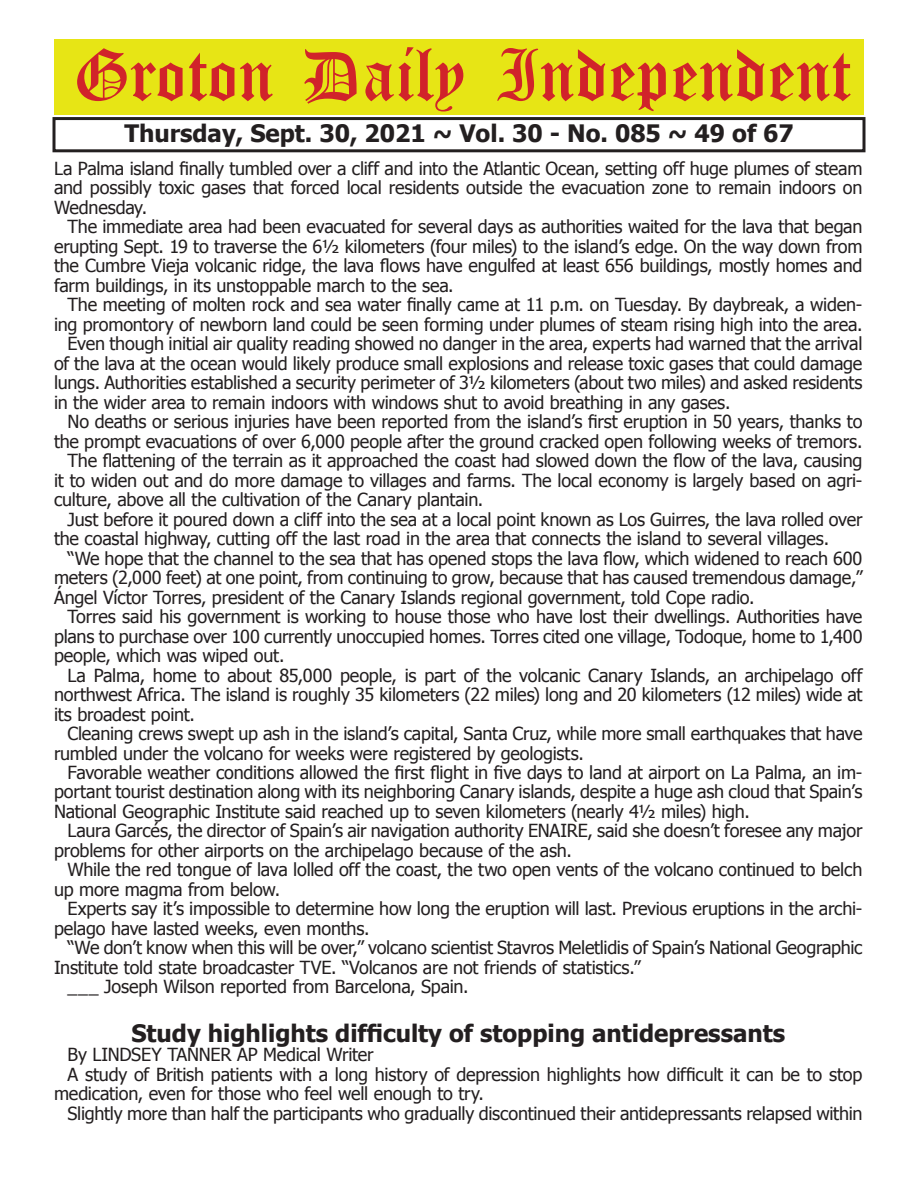
<style>
.page{position:relative;width:918px;height:1188px;background:#fff}
.page>*{position:absolute;margin:0;border:0;box-sizing:border-box;transform-origin:0 0}
.t1{font:54px "Old English Five";color:#d1232a}
.t2{font:700 24px "Tahoma";color:#231f20}
.t3{font:18px/19.5px "Tahoma";letter-spacing:-.01em;color:#231f20;text-align:justify}
</style>
<div class="page">
<div style="left:52px;top:117px;width:814px;height:35px;border:3px solid #231f20"></div>
<div style="left:54px;top:40px;width:810px;height:75px;background:#e7e515"></div>
<h1 class="t1" style="left:73px;top:50px;width:779px">Groton Daily Independent</h1>
<h2 class="t2" style="left:124px;top:116px;width:671px">Thursday, Sept. 30, 2021 ~ Vol. 30 - No. 085 ~ 49 of 67</h2>
<p class="t3" style="left:54px;top:158px;width:810px">La Palma island finally tumbled over a cliff and into the Atlantic Ocean, setting off huge plumes of steam and possibly toxic gases that forced local residents outside the evacuation zone to remain indoors on Wednesday.</p>
<p class="t3" style="left:54px;top:216px;width:810px;text-indent:14px">The immediate area had been evacuated for several days as authorities waited for the lava that began erupting Sept. 19 to traverse the 6½ kilometers (four miles) to the island’s edge. On the way down from the Cumbre Vieja volcanic ridge, the lava flows have engulfed at least 656 buildings, mostly homes and farm buildings, in its unstoppable march to the sea.</p>
<p class="t3" style="left:68px;top:294px;width:796px">The meeting of molten rock and sea water finally came at 11 p.m. on Tuesday. By daybreak, a widen-</p>
<p class="t3" style="left:54px;top:314px;width:810px">ing promontory of newborn land could be seen forming under plumes of steam rising high into the area.</p>
<p class="t3" style="left:68px;top:333px;width:797px">Even though initial air quality reading showed no danger in the area, experts had warned that the arrival</p>
<p class="t3" style="left:54px;top:353px;width:810px">of the lava at the ocean would likely produce small explosions and release toxic gases that could damage</p>
<p class="t3" style="left:54px;top:372px;width:810px">lungs. Authorities established a security perimeter of 3½ kilometers (about two miles) and asked residents</p>
<p class="t3" style="left:54px;top:391px;width:678px">in the wider area to remain indoors with windows shut to avoid breathing in any gases.</p>
<p class="t3" style="left:68px;top:411px;width:796px">No deaths or serious injuries have been reported from the island’s first eruption in 50 years, thanks to</p>
<p class="t3" style="left:54px;top:430px;width:810px">the prompt evacuations of over 6,000 people after the ground cracked open following weeks of tremors.</p>
<p class="t3" style="left:68px;top:450px;width:796px">The flattening of the terrain as it approached the coast had slowed down the flow of the lava, causing</p>
<p class="t3" style="left:54px;top:469px;width:810px">it to widen out and do more damage to villages and farms. The local economy is largely based on agri-</p>
<p class="t3" style="left:54px;top:489px;width:431px">culture, above all the cultivation of the Canary plantain.</p>
<p class="t3" style="left:68px;top:508px;width:797px">Just before it poured down a cliff into the sea at a local point known as Los Guirres, the lava rolled over</p>
<p class="t3" style="left:54px;top:528px;width:777px">the coastal highway, cutting off the last road in the area that connects the island to several villages.</p>
<p class="t3" style="left:68px;top:547px;width:796px">“We hope that the channel to the sea that has opened stops the lava flow, which widened to reach 600</p>
<p class="t3" style="left:54px;top:567px;width:810px">meters (2,000 feet) at one point, from continuing to grow, because that has caused tremendous damage,”</p>
<p class="t3" style="left:54px;top:586px;width:702px">Ángel Víctor Torres, president of the Canary Islands regional government, told Cope radio.</p>
<p class="t3" style="left:68px;top:606px;width:796px">Torres said his government is working to house those who have lost their dwellings. Authorities have</p>
<p class="t3" style="left:54px;top:625px;width:810px">plans to purchase over 100 currently unoccupied homes. Torres cited one village, Todoque, home to 1,400</p>
<p class="t3" style="left:54px;top:645px;width:232px">people, which was wiped out.</p>
<p class="t3" style="left:68px;top:664px;width:796px">La Palma, home to about 85,000 people, is part of the volcanic Canary Islands, an archipelago off</p>
<p class="t3" style="left:54px;top:684px;width:810px">northwest Africa. The island is roughly 35 kilometers (22 miles) long and 20 kilometers (12 miles) wide at</p>
<p class="t3" style="left:54px;top:703px;width:143px">its broadest point.</p>
<p class="t3" style="left:68px;top:723px;width:797px">Cleaning crews swept up ash in the island’s capital, Santa Cruz, while more small earthquakes that have</p>
<p class="t3" style="left:54px;top:742px;width:531px">rumbled under the volcano for weeks were registered by geologists.</p>
<p class="t3" style="left:68px;top:762px;width:796px">Favorable weather conditions allowed the first flight in five days to land at airport on La Palma, an im-</p>
<p class="t3" style="left:54px;top:781px;width:810px">portant tourist destination along with its neighboring Canary islands, despite a huge ash cloud that Spain’s</p>
<p class="t3" style="left:54px;top:801px;width:697px">National Geographic Institute said reached up to seven kilometers (nearly 4½ miles) high.</p>
<p class="t3" style="left:68px;top:820px;width:797px">Laura Garcés, the director of Spain’s air navigation authority ENAIRE, said she doesn’t foresee any major</p>
<p class="t3" style="left:54px;top:840px;width:519px">problems for other airports on the archipelago because of the ash.</p>
<p class="t3" style="left:68px;top:859px;width:796px">While the red tongue of lava lolled off the coast, the two open vents of the volcano continued to belch</p>
<p class="t3" style="left:54px;top:879px;width:228px">up more magma from below.</p>
<p class="t3" style="left:68px;top:898px;width:796px">Experts say it’s impossible to determine how long the eruption will last. Previous eruptions in the archi-</p>
<p class="t3" style="left:54px;top:918px;width:317px">pelago have lasted weeks, even months.</p>
<p class="t3" style="left:68px;top:937px;width:797px">“We don’t know when this will be over,” volcano scientist Stavros Meletlidis of Spain’s National Geographic</p>
<p class="t3" style="left:54px;top:957px;width:588px">Institute told state broadcaster TVE. “Volcanos are not friends of statistics.”</p>
<p class="t3" style="left:68px;top:976px;width:403px">___ Joseph Wilson reported from Barcelona, Spain.</p>
<h2 class="t2" style="left:131px;top:1016px;width:655px">Study highlights difficulty of stopping antidepressants</h2>
<p class="t3" style="left:68px;top:1044px;width:308px">By LINDSEY TANNER AP Medical Writer</p>
<p class="t3" style="left:68px;top:1064px;width:796px">A study of British patients with a long history of depression highlights how difficult it can be to stop</p>
<p class="t3" style="left:54px;top:1083px;width:431px">medication, even for those who feel well enough to try.</p>
<p class="t3" style="left:68px;top:1103px;width:797px">Slightly more than half the participants who gradually discontinued their antidepressants relapsed within</p>
</div>
